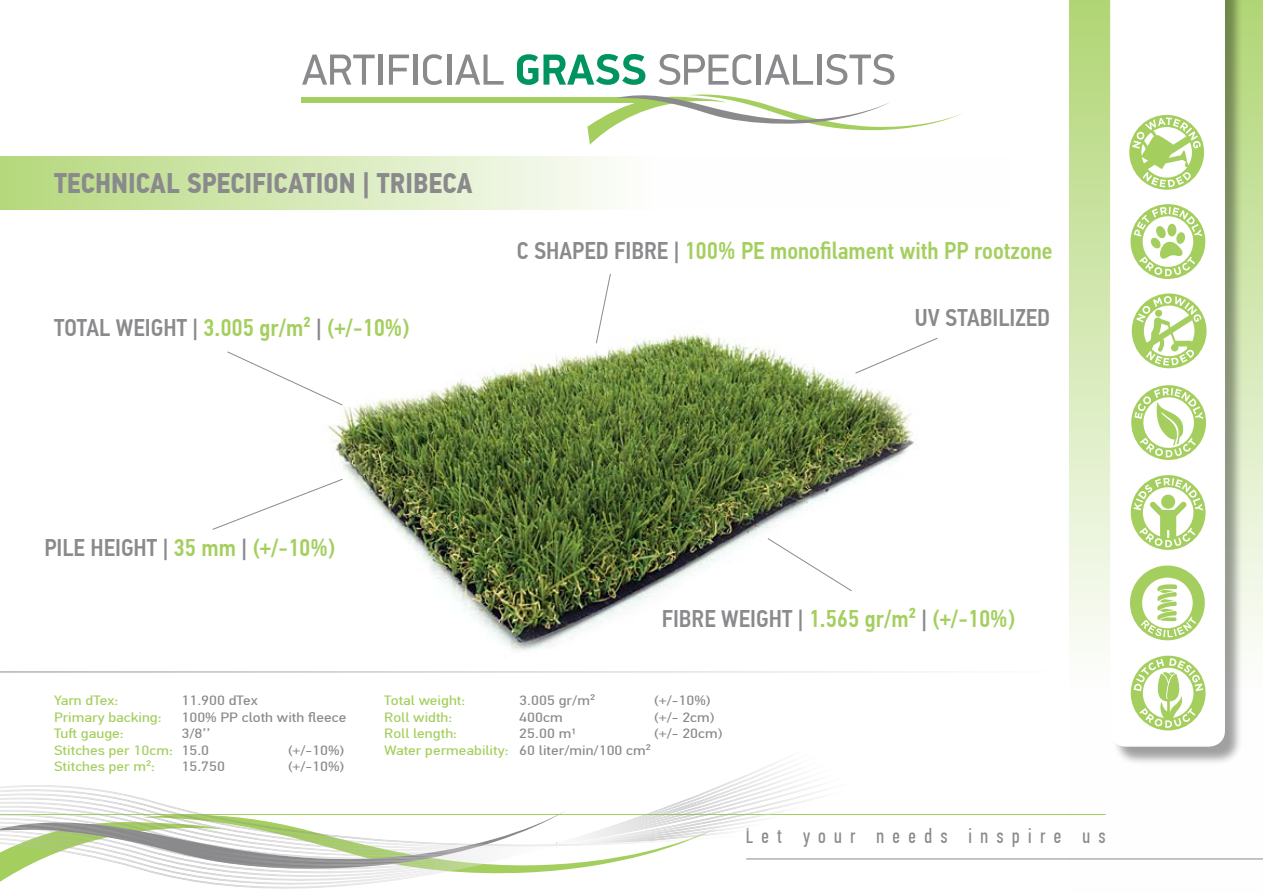
<style>
.page{position:relative;width:1263px;height:893px;background:#fff}
.page>*{position:absolute;margin:0;border:0;box-sizing:border-box;transform-origin:0 0}
.t1{font:700 28.35px "PF Din Text Cond Pro";color:#8a8a8d}
.t2{font:500 24.15px "PF Din Text Cond Pro";color:#a4cf5e}
.t3{font:500 24.15px "PF Din Text Cond Pro";color:#8a8a8d}
.t4{font:21px "PF Din Text Comp Pro";letter-spacing:.4em;color:#8a8a8d}
.t5{font:13.5px/16.5px "PF Din Text Cond Pro";color:#a4cf5e;text-align:right;scale:1.33 1}
.t6{font:13.5px "PF Din Text Cond Pro";color:#8a8a8d;scale:1.33 1}
.s1{color:#8a8a8d}
.s2{color:#a4cf5e}
</style>
<div class="page">
<div style="left:1069px;top:0;width:194px;height:893px;background:linear-gradient(to bottom,#b4d77b,#fff)"></div>
<div style="left:301px;top:98px;width:347px;height:5px;background:#a4cf5e"></div>
<svg style="left:302px;top:55px;width:73px;height:30px"></svg>
<hr style="left:379px;top:55px;width:4px;height:30px;background:#8a8a8d">
<svg style="left:389px;top:55px;width:20px;height:30px"></svg>
<hr style="left:413px;top:55px;width:4px;height:30px;background:#8a8a8d">
<svg style="left:423px;top:54px;width:19px;height:31px"></svg>
<hr style="left:447px;top:55px;width:4px;height:30px;background:#8a8a8d">
<svg style="left:455px;top:55px;width:49px;height:30px"></svg>
<svg style="left:517px;top:54px;width:128px;height:31px"></svg>
<svg style="left:658px;top:54px;width:94px;height:31px"></svg>
<hr style="left:757px;top:55px;width:4px;height:30px;background:#8a8a8d">
<svg style="left:765px;top:55px;width:48px;height:30px"></svg>
<hr style="left:817px;top:55px;width:4px;height:30px;background:#8a8a8d">
<svg style="left:826px;top:54px;width:68px;height:31px"></svg>
<svg style="left:587px;top:94px;width:376px;height:51px"></svg>
<hr style="left:0;top:814px;width:1106px;height:1px;background:#a4cf5e">
<hr style="left:746px;top:858px;width:517px;height:1px;background:#8a8a8d">
<img style="left:192px;top:333px;width:726px;height:339px">
<svg style="left:0;top:156px;width:611px;height:53px;background:#d6e9b8"></svg>
<svg style="left:226px;top:351px;width:117px;height:55px"></svg>
<svg style="left:595px;top:274px;width:16px;height:70px"></svg>
<svg style="left:854px;top:337px;width:84px;height:37px"></svg>
<svg style="left:767px;top:537px;width:86px;height:55px"></svg>
<svg style="left:212px;top:478px;width:131px;height:52px"></svg>
<hr style="left:0;top:672px;width:1180px;height:1px;background:#8a8a8d">
<svg style="left:0;top:762px;width:852px;height:127px"></svg>
<svg style="left:0;top:784px;width:746px;height:64px"></svg>
<div style="left:1112px;top:0;width:131px;height:765px;background:#000;opacity:.37"></div>
<svg style="left:1110px;top:0;width:115px;height:747px"></svg>
<svg style="left:1128px;top:114px;width:77px;height:76px"></svg>
<svg style="left:1130px;top:475px;width:76px;height:75px"></svg>
<svg style="left:1130px;top:384px;width:77px;height:77px"></svg>
<svg style="left:1132px;top:293px;width:74px;height:75px"></svg>
<svg style="left:1130px;top:204px;width:76px;height:75px"></svg>
<svg style="left:1130px;top:655px;width:76px;height:76px"></svg>
<svg style="left:1130px;top:565px;width:75px;height:76px"></svg>
<h1 class="t1" style="left:54px;top:166px;width:420px">TECHNICAL SPECIFICATION | TRIBECA</h1>
<h2 class="t2" style="left:54px;top:313px;width:357px"><span class="s1">TOTAL WEIGHT |</span> 3.005 gr/m² <span class="s1">|</span> (+/-10%)</h2>
<h2 class="t2" style="left:517px;top:236px;width:537px"><span class="s1">C SHAPED FIBRE |</span> 100% PE monofilament with PP rootzone</h2>
<h2 class="t3" style="left:915px;top:304px;width:137px">UV STABILIZED</h2>
<h2 class="t3" style="left:44px;top:534px;width:292px">PILE HEIGHT | <span class="s2">35 mm</span> | <span class="s2">(+/-10%)</span></h2>
<h2 class="t2" style="left:662px;top:604px;width:354px"><span class="s1">FIBRE WEIGHT |</span> 1.565 gr/m² <span class="s1">|</span> (+/-10%)</h2>
<p class="t5" style="left:54px;top:692px;width:50px">Yarn dTex:</p>
<p class="t6" style="left:181px;top:692px;width:59px">11.900 dTex</p>
<p class="t5" style="left:54px;top:709px;width:83px">Primary backing:</p>
<p class="t6" style="left:181px;top:709px;width:125px">100% PP cloth with fleece</p>
<p class="t5" style="left:54px;top:725px;width:54px">Tuft gauge:</p>
<p class="t5" style="left:54px;top:725px;width:119px"><span class="s1">3/8’’<br></span>Stitches per 10cm: <span class="s1">15.0</span></p>
<p class="t6" style="left:288px;top:742px;width:44px">(+/-10%)</p>
<p class="t5" style="left:54px;top:758px;width:78px">Stitches per m²:</p>
<p class="t6" style="left:181px;top:758px;width:34px">15.750</p>
<p class="t6" style="left:288px;top:758px;width:44px">(+/-10%)</p>
<p class="t5" style="left:384px;top:692px;width:62px">Total weight:</p>
<p class="t6" style="left:519px;top:692px;width:58px">3.005 gr/m²</p>
<p class="t6" style="left:654px;top:692px;width:44px">(+/-10%)</p>
<p class="t5" style="left:384px;top:709px;width:53px">Roll width:</p>
<p class="t6" style="left:519px;top:709px;width:34px">400cm</p>
<p class="t6" style="left:654px;top:709px;width:47px">(+/- 2cm)</p>
<p class="t5" style="left:384px;top:725px;width:56px">Roll length:</p>
<p class="t6" style="left:519px;top:725px;width:44px">25.00 m1</p>
<p class="t6" style="left:654px;top:725px;width:53px">(+/- 20cm)</p>
<p class="t5" style="left:384px;top:742px;width:202px">Water permeability: <span class="s1">60 liter/min/100 cm²</span></p>
<h3 class="t4" style="left:746px;top:824px;width:361px">Let your needs inspire us</h3>
</div>
